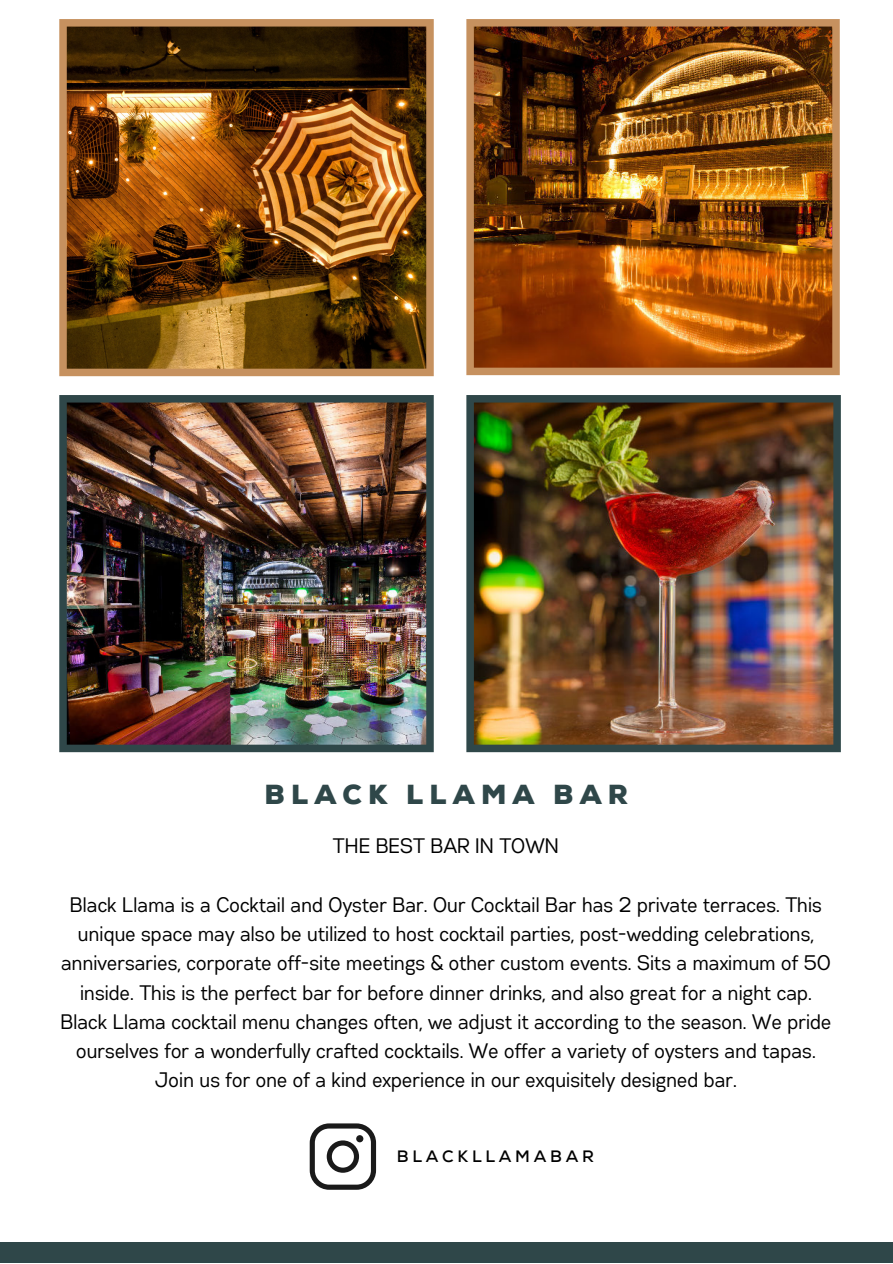
<style>
.page{position:relative;width:893px;height:1264px;background:#fff}
.page>*{position:absolute;margin:0;border:0;box-sizing:border-box;transform-origin:0 0}
.t1{font:900 27.45px "Nexa";letter-spacing:.225em;color:#2f4749}
.t2{font:21px/29.2px "Gabriel Sans Cond";color:#000;text-align:center}
.t3{font:700 16.5px "Nexa";letter-spacing:.225em;color:#000}
</style>
<div class="page">
<div style="left:0;top:1242px;width:892px;height:20px;background:#2f4749"></div>
<img style="left:59px;top:19px;width:374px;height:357px">
<img style="left:466px;top:19px;width:373px;height:356px">
<img style="left:59px;top:395px;width:374px;height:357px">
<img style="left:466px;top:395px;width:374px;height:357px">
<svg style="left:310px;top:1123px;width:66px;height:66px"></svg>
<div style="left:356px;top:1135px;width:7px;height:7px;background:#1a1a1a;border-radius:50%"></div>
<h1 class="t1" style="left:264px;top:777px;width:365px">BLACK LLAMA BAR</h1>
<p class="t2" style="left:333px;top:831px;width:227px">THE BEST BAR IN TOWN</p>
<p class="t2" style="left:61px;top:890px;width:772px">Black Llama is a Cocktail and Oyster Bar. Our Cocktail Bar has 2 private terraces. This unique space may also be utilized to host cocktail parties, post-wedding celebrations, anniversaries, corporate off-site meetings &amp; other custom events. Sits a maximum of 50 inside. This is the perfect bar for before dinner drinks, and also great for a night cap.<br>Black Llama cocktail menu changes often, we adjust it according to the season. We pride ourselves for a wonderfully crafted cocktails. We offer a variety of oysters and tapas.<br>Join us for one of a kind experience in our exquisitely designed bar.</p>
<p class="t3" style="left:397px;top:1145px;width:199px">BLACKLLAMABAR</p>
</div>
